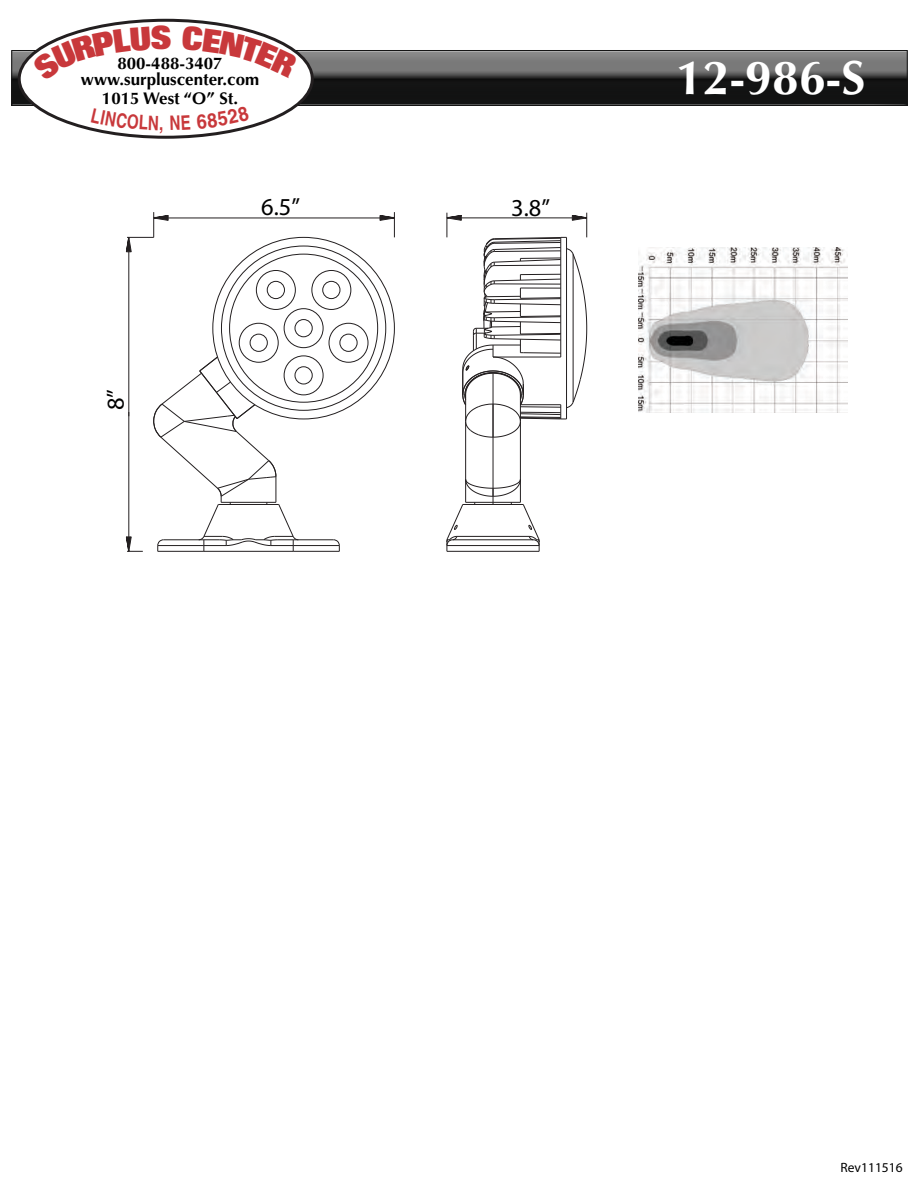
<style>
.page{position:relative;width:918px;height:1188px;background:#fff}
.page>*{position:absolute;margin:0;border:0;box-sizing:border-box;transform-origin:0 0}
.t1{font:700 48px "Optima LT Std";color:#fff}
.t2{font:24.45px "Myriad Pro";color:#010101}
.t3{font:700 16.95px/16.4px "Optima LT Std";color:#010101;text-align:center}
.t4{font:13.5px "Myriad Pro";color:#000}
</style>
<div class="page">
<svg style="left:12px;top:50px;width:895px;height:56px"></svg>
<div style="left:19px;top:20px;width:293px;height:117px;background:#fff;border-radius:50%"></div>
<div style="left:18px;top:19px;width:296px;height:120px;border:3px solid #231f20;border-radius:50%"></div>
<hr style="left:168px;top:218px;width:212px;height:1px;background:#231f20">
<svg style="left:333px;top:539px;width:7px;height:12px"></svg>
<hr style="left:204px;top:551px;width:89px;height:1px;background:#231f20">
<hr style="left:293px;top:540px;width:41px;height:1px;background:#231f20">
<hr style="left:293px;top:551px;width:46px;height:1px;background:#231f20">
<hr style="left:158px;top:551px;width:46px;height:1px;background:#231f20">
<hr style="left:293px;top:545px;width:46px;height:1px;background:#231f20">
<hr style="left:465px;top:421px;width:1px;height:58px;background:#231f20">
<hr style="left:520px;top:421px;width:1px;height:58px;background:#231f20">
<hr style="left:493px;top:437px;width:1px;height:51px;background:#231f20">
<hr style="left:447px;top:551px;width:92px;height:1px;background:#231f20">
<svg style="left:447px;top:479px;width:93px;height:72px"></svg>
<hr style="left:129px;top:412px;width:1px;height:125px;background:#231f20">
<svg style="left:126px;top:537px;width:17px;height:15px"></svg>
<hr style="left:129px;top:252px;width:1px;height:164px;background:#231f20">
<svg style="left:126px;top:212px;width:42px;height:40px"></svg>
<svg style="left:380px;top:212px;width:15px;height:25px"></svg>
<svg style="left:446px;top:213px;width:142px;height:224px"></svg>
<div style="left:295px;top:319px;width:17px;height:18px;border:1px solid #231f20;border-radius:50%"></div>
<div style="left:284px;top:309px;width:39px;height:39px;border:1px solid #231f20;border-radius:50%"></div>
<div style="left:267px;top:281px;width:18px;height:18px;border:1px solid #231f20;border-radius:50%"></div>
<div style="left:256px;top:270px;width:40px;height:40px;border:1px solid #231f20;border-radius:50%"></div>
<div style="left:250px;top:334px;width:17px;height:18px;border:1px solid #231f20;border-radius:50%"></div>
<div style="left:239px;top:323px;width:39px;height:39px;border:1px solid #231f20;border-radius:50%"></div>
<div style="left:295px;top:367px;width:17px;height:17px;border:1px solid #231f20;border-radius:50%"></div>
<div style="left:284px;top:356px;width:39px;height:39px;border:1px solid #231f20;border-radius:50%"></div>
<div style="left:340px;top:334px;width:17px;height:18px;border:1px solid #231f20;border-radius:50%"></div>
<div style="left:329px;top:323px;width:39px;height:39px;border:1px solid #231f20;border-radius:50%"></div>
<div style="left:323px;top:281px;width:17px;height:18px;border:1px solid #231f20;border-radius:50%"></div>
<div style="left:312px;top:270px;width:39px;height:40px;border:1px solid #231f20;border-radius:50%"></div>
<svg style="left:153px;top:357px;width:146px;height:194px"></svg>
<img style="left:638px;top:247px;width:210px;height:165px">
<svg style="left:32px;top:25px;width:92px;height:32px"></svg>
<svg style="left:216px;top:26px;width:83px;height:31px"></svg>
<svg style="left:91px;top:127px;width:42px;height:7px"></svg>
<svg style="left:233px;top:125px;width:16px;height:4px"></svg>
<p class="t3" style="left:81px;top:55px;width:180px">800-488-3407 www.surpluscenter.com</p>
<p class="t3" style="left:102px;top:91px;width:138px">1015 West “O” St.</p>
<h2 class="t2" style="left:100px;top:410px;width:22px;rotate:-90deg">8”</h2>
<h2 class="t2" style="left:261px;top:192px;width:40px">6.5”</h2>
<h2 class="t2" style="left:511px;top:192px;width:40px">3.8”</h2>
<h1 class="t1" style="left:676px;top:49px;width:191px">12-986-S</h1>
<p class="t4" style="left:841px;top:1159px;width:64px">Rev111516</p>
</div>
